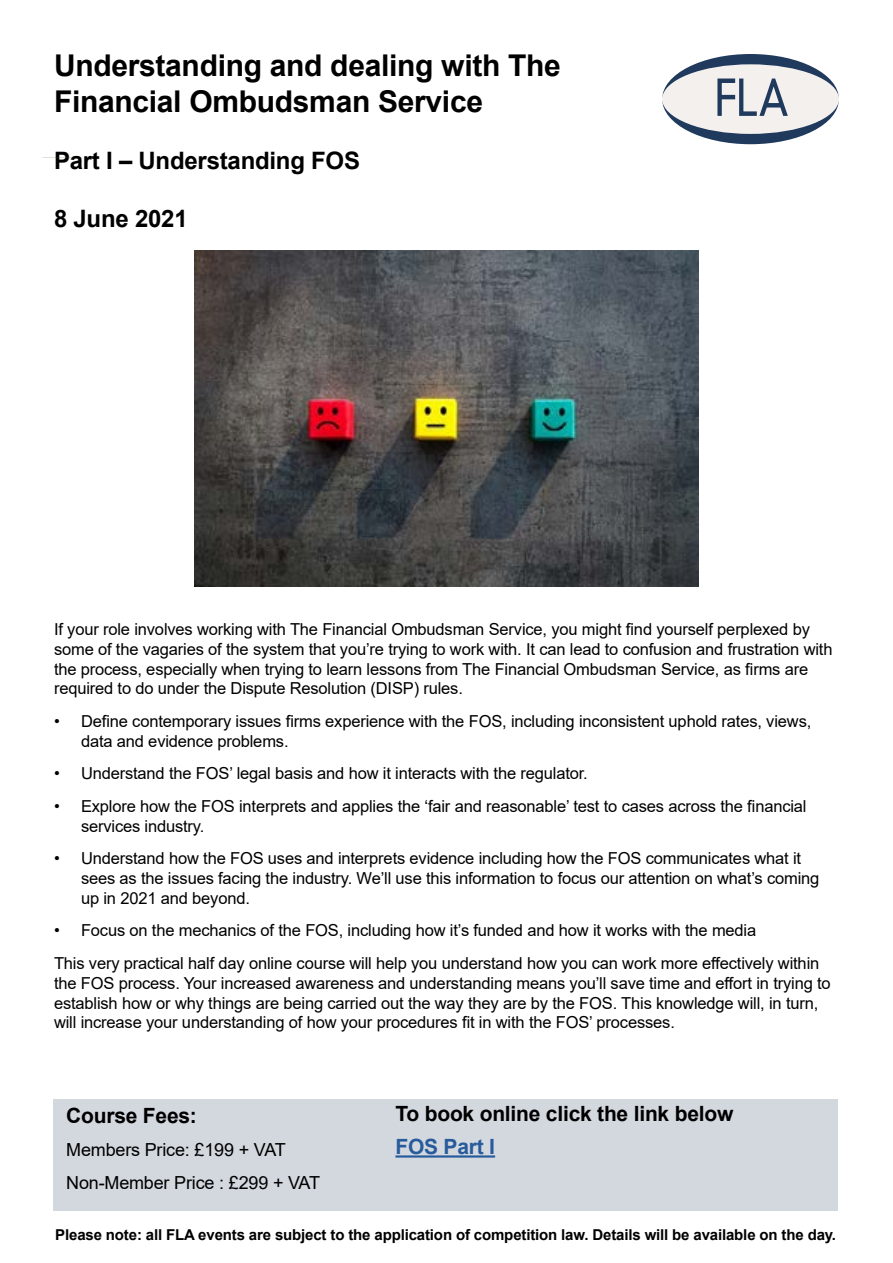
<style>
.page{position:relative;width:893px;height:1263px;background:#fff}
.page>*{position:absolute;margin:0;border:0;box-sizing:border-box;transform-origin:0 0}
.t1{font:700 30px/36px "Arial";letter-spacing:-.01em;color:#000}
.t2{font:700 24px "Arial";letter-spacing:-.01em;color:#000}
.t3{font:700 21px "Arial";letter-spacing:-.01em;color:#000}
.t4{font:700 21px "Arial";letter-spacing:-.01em;color:#275b9b}
.t5{font:18px/33px "Arial";letter-spacing:-.01em;color:#000}
.t6{font:16.5px/19.8px "Arial";letter-spacing:-.01em;color:#000}
.t7{font:700 15px "Arial";letter-spacing:-.01em;color:#000}
</style>
<div class="page">
<svg style="left:662px;top:54px;width:177px;height:90px"></svg>
<div style="left:53px;top:1099px;width:785px;height:112px;background:#d3d8df"></div>
<hr style="left:395px;top:1155px;width:100px;height:2px;background:#275b9b">
<img style="left:195px;top:251px;width:503px;height:336px">
<h1 class="t1" style="left:54px;top:48px;width:508px">Understanding and dealing with The<br>Financial Ombudsman Service</h1>
<h2 class="t2" style="left:54px;top:144px;width:308px">Part I – Understanding FOS</h2>
<h2 class="t2" style="left:54px;top:202px;width:135px">8 June 2021</h2>
<p class="t6" style="left:54px;top:619px;width:780px">If your role involves working with The Financial Ombudsman Service, you might find yourself perplexed by some of the vagaries of the system that you’re trying to work with. It can lead to confusion and frustration with the process, especially when trying to learn lessons from The Financial Ombudsman Service, as firms are required to do under the Dispute Resolution (DISP) rules.</p>
<p class="t6" style="left:81px;top:711px;width:732px;text-indent:-27px">• Define contemporary issues firms experience with the FOS, including inconsistent uphold rates, views, data and evidence problems.</p>
<p class="t6" style="left:54px;top:763px;width:535px">• Understand the FOS’ legal basis and how it interacts with the regulator.</p>
<p class="t6" style="left:81px;top:796px;width:727px;text-indent:-27px">• Explore how the FOS interprets and applies the ‘fair and reasonable’ test to cases across the financial services industry.</p>
<p class="t6" style="left:81px;top:848px;width:740px;text-indent:-27px">• Understand how the FOS uses and interprets evidence including how the FOS communicates what it sees as the issues facing the industry. We’ll use this information to focus our attention on what’s coming up in 2021 and beyond.</p>
<p class="t6" style="left:54px;top:914px;width:767px;line-height:32.5px">• Focus on the mechanics of the FOS, including how it’s funded and how it works with the media<br>This very practical half day online course will help you understand how you can work more effectively within</p>
<p class="t6" style="left:54px;top:973px;width:778px">the FOS process. Your increased awareness and understanding means you’ll save time and effort in trying to establish how or why things are being carried out the way they are by the FOS. This knowledge will, in turn, will increase your understanding of how your procedures fit in with the FOS’ processes.</p>
<p class="t3" style="left:66px;top:1101px;width:132px">Course Fees:</p>
<p class="t5" style="left:66px;top:1133px;width:255px">Members Price: £199 + VAT<br>Non-Member Price : £299 + VAT</p>
<p class="t3" style="left:395px;top:1099px;width:339px">To book online click the link below</p>
<p class="t4" style="left:395px;top:1132px;width:101px">FOS Part I</p>
<p class="t7" style="left:55px;top:1224px;width:782px">Please note: all FLA events are subject to the application of competition law. Details will be available on the day.</p>
</div>
